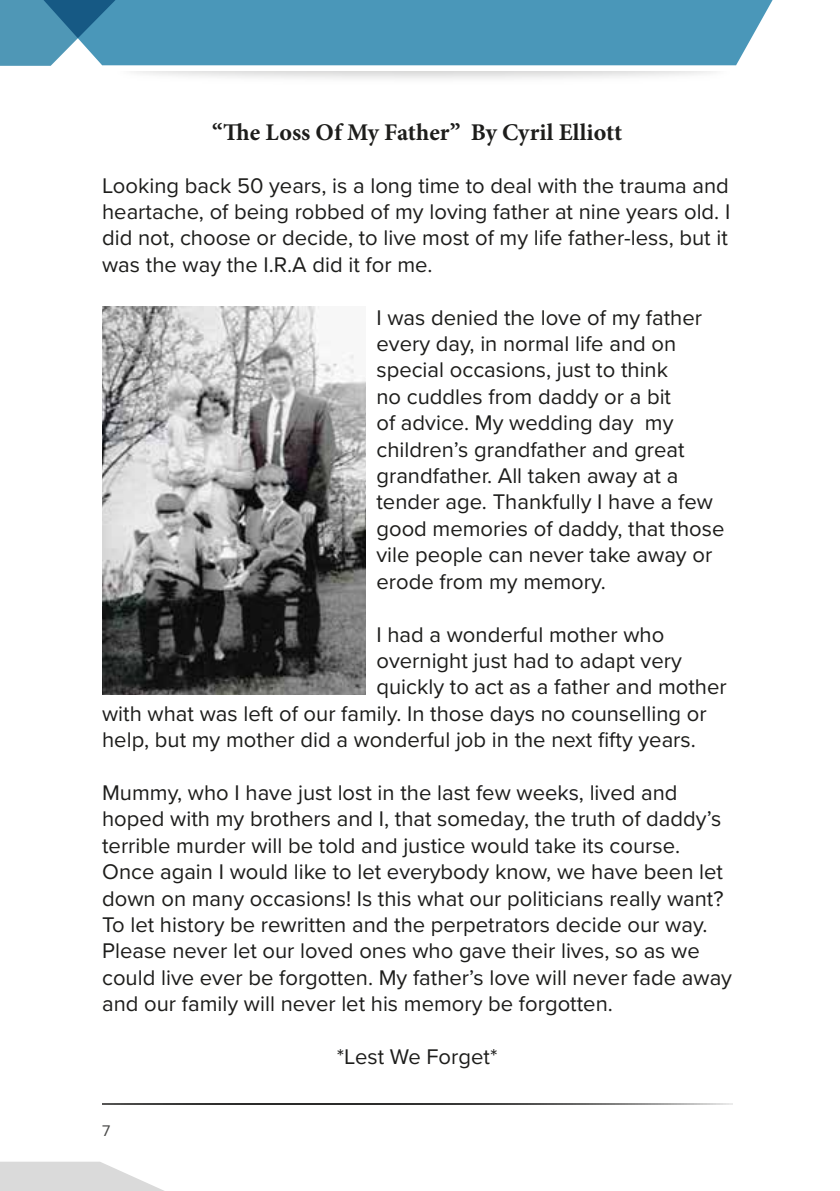
<style>
.page{position:relative;width:840px;height:1191px;background:#fff}
.page>*{position:absolute;margin:0;border:0;box-sizing:border-box;transform-origin:0 0}
.t1{font:700 24px "Minion Pro";color:#1d1d1b}
.t2{font:22px/26.4px "Proxima Nova";color:#1d1d1b}
.t3{font:16px "Proxima Nova";color:#4a4a49}
</style>
<div class="page">
<svg style="left:0;top:1161px;width:164px;height:30px"></svg>
<div style="left:142px;top:0;width:631px;height:65px;background:#4a97b9"></div>
<svg style="left:0;top:0;width:142px;height:66px;background:#5396b5"></svg>
<svg style="left:102px;top:1103px;width:629px;height:1px"></svg>
<img style="left:102px;top:306px;width:263px;height:388px">
<p class="t1" style="left:212px;top:115px;width:411px">“The Loss Of My Father” By Cyril Elliott</p>
<p class="t2" style="left:102px;top:171px;width:629px;text-align:justify">Looking back 50 years, is a long time to deal with the trauma and heartache, of being robbed of my loving father at nine years old. I did not, choose or decide, to live most of my life father-less, but it was the way the I.R.A did it for me.</p>
<p class="t2" style="left:376px;top:303px;width:349px">I was denied the love of my father every day, in normal life and on special occasions, just to think<br>no cuddles from daddy or a bit<br>of advice. My wedding day my children’s grandfather and great grandfather. All taken away at a tender age. Thankfully I have a few good memories of daddy, that those vile people can never take away or erode from my memory.</p>
<p class="t2" style="left:376px;top:620px;width:289px">I had a wonderful mother who</p>
<p class="t2" style="left:376px;top:646px;width:307px">overnight just had to adapt very</p>
<p class="t2" style="left:376px;top:673px;width:351px">quickly to act as a father and mother</p>
<p class="t2" style="left:102px;top:699px;width:605px">with what was left of our family. In those days no counselling or</p>
<p class="t2" style="left:102px;top:725px;width:595px">help, but my mother did a wonderful job in the next fifty years.</p>
<p class="t2" style="left:102px;top:778px;width:631px">Mummy, who I have just lost in the last few weeks, lived and hoped with my brothers and I, that someday, the truth of daddy’s terrible murder will be told and justice would take its course.<br>Once again I would like to let everybody know, we have been let down on many occasions! Is this what our politicians really want?<br>To let history be rewritten and the perpetrators decide our way.<br>Please never let our loved ones who gave their lives, so as we could live ever be forgotten. My father’s love will never fade away and our family will never let his memory be forgotten.</p>
<p class="t2" style="left:336px;top:1042px;width:162px">*Lest We Forget*</p>
<p class="t3" style="left:102px;top:1119px;width:10px">7</p>
</div>
